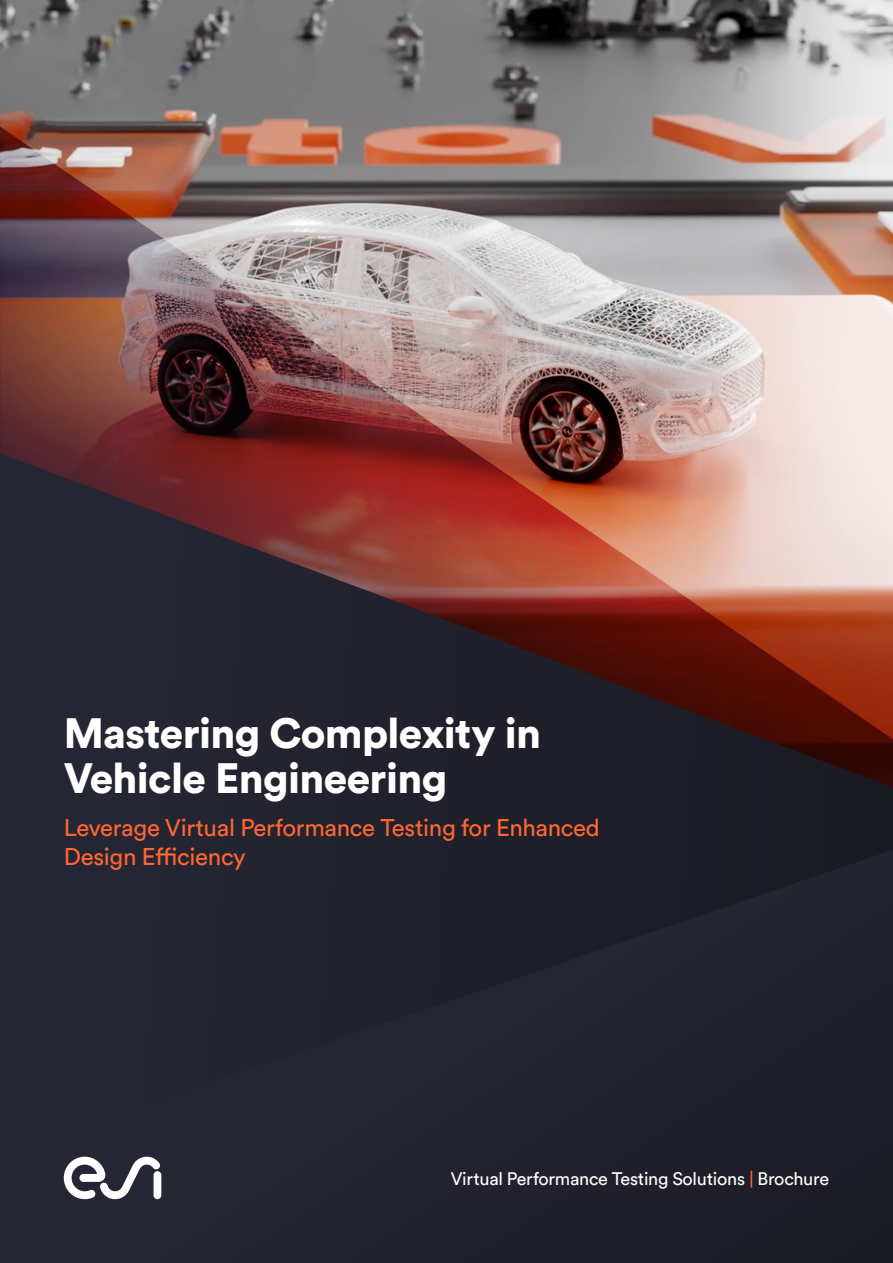
<style>
.page{position:relative;width:893px;height:1263px;background:#fff}
.page>*{position:absolute;margin:0;border:0;box-sizing:border-box;transform-origin:0 0}
.t1{font:900 42px/45px "Circular Std";letter-spacing:-.015em;color:#fff}
.t2{font:24px/28.8px "Circular Std";letter-spacing:-.015em;color:#f63}
.t3{font:18px "Circular Std";letter-spacing:-.015em;color:#fff}
.s1{color:#f63}
</style>
<div class="page">
<img style="left:0;top:0;width:893px;height:453px">
<svg style="left:0;top:453px;width:893px;height:397px;background:#553537"></svg>
<div style="left:0;top:850px;width:893px;height:413px;background:#23232f"></div>
<svg style="left:64px;top:1155px;width:97px;height:47px"></svg>
<h1 class="t1" style="left:64px;top:710px;width:479px">Mastering Complexity in<br>Vehicle Engineering</h1>
<p class="t2" style="left:64px;top:813px;width:538px">Leverage Virtual Performance Testing for Enhanced<br>Design Efficiency</p>
<p class="t3" style="left:451px;top:1168px;width:380px">Virtual Performance Testing Solutions <span class="s1">|</span> Brochure</p>
</div>
